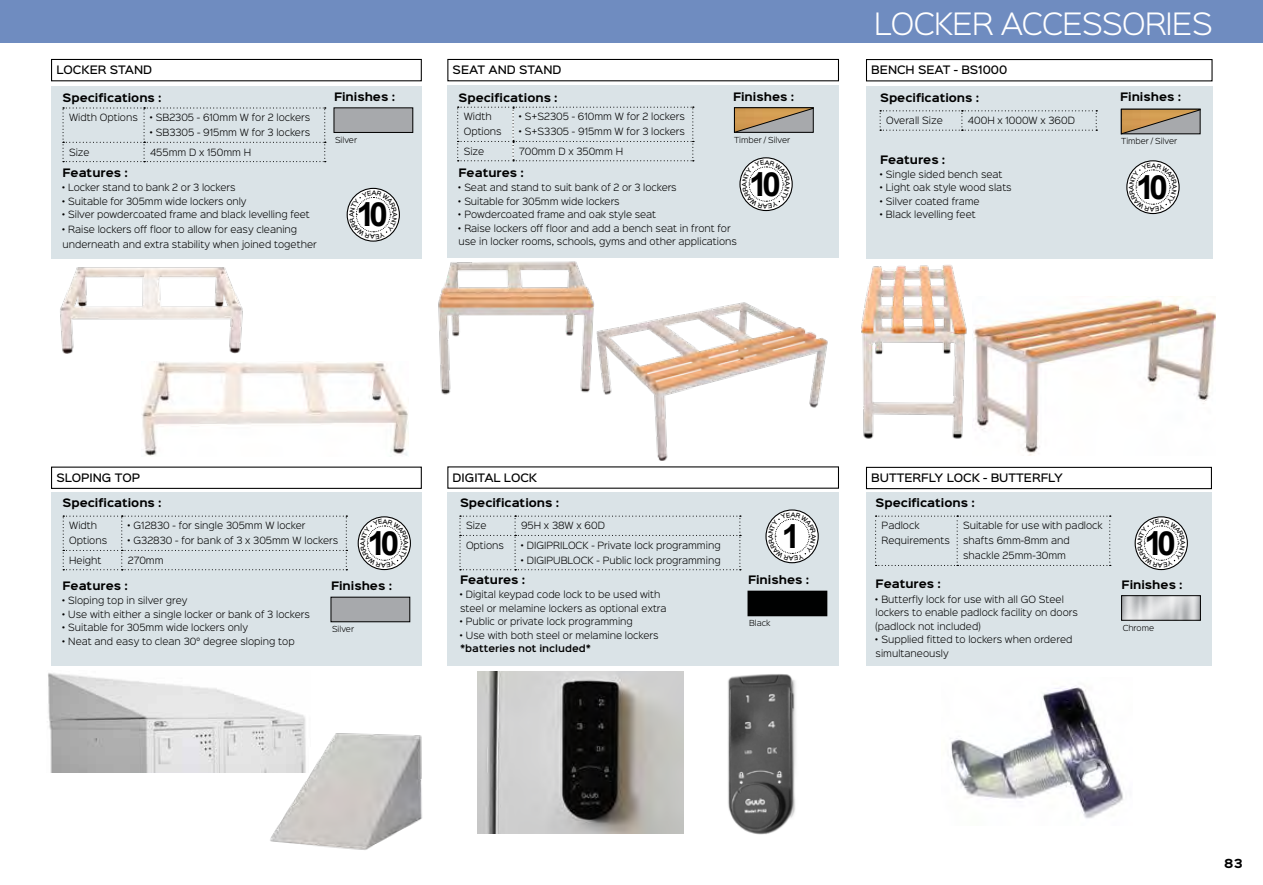
<style>
.page{position:relative;width:1263px;height:885px;background:#fff}
.page>*{position:absolute;margin:0;border:0;box-sizing:border-box;transform-origin:0 0}
.t1{font:700 33.15px "Arial";letter-spacing:-.16em;color:#000}
.t2{font:300 27.75px "Sinkin Sans 300";letter-spacing:-.02em;color:#fff}
.t3{font:700 11.25px "Sinkin Sans 700";color:#000}
.t4{font:700 10.5px "Sinkin Sans 700";color:#000}
.t5{font:500 10.5px "Sinkin Sans 500";color:#000}
.t6{font:300 9px/15px "Sinkin Sans 300";color:#000}
.t7{font:600 9px "Sinkin Sans 600";color:#000}
.t8{font:300 7.5px "Sinkin Sans 300";color:#000}
</style>
<div class="page">
<div style="left:51px;top:86px;width:370px;height:172px;background:#dae3e7"></div>
<div style="left:447px;top:85px;width:392px;height:172px;background:#dae3e7"></div>
<div style="left:866px;top:86px;width:346px;height:172px;background:#dae3e7"></div>
<div style="left:1126px;top:160px;width:53px;height:54px;border:1px solid #000;border-radius:50%"></div>
<div style="left:51px;top:492px;width:370px;height:173px;background:#dae3e7"></div>
<div style="left:358px;top:516px;width:53px;height:54px;border:1px solid #000;border-radius:50%"></div>
<div style="left:447px;top:492px;width:392px;height:173px;background:#dae3e7"></div>
<svg style="left:766px;top:510px;width:52px;height:52px"></svg>
<div style="left:765px;top:509px;width:54px;height:54px;border:1px solid #000;border-radius:50%"></div>
<img style="left:48px;top:673px;width:258px;height:99px">
<img style="left:60px;top:267px;width:183px;height:87px">
<img style="left:142px;top:362px;width:266px;height:94px">
<img style="left:438px;top:261px;width:157px;height:134px">
<img style="left:596px;top:302px;width:232px;height:159px">
<img style="left:861px;top:264px;width:106px;height:175px">
<img style="left:973px;top:296px;width:243px;height:159px">
<svg style="left:880px;top:110px;width:217px;height:21px"></svg>
<div style="left:866px;top:492px;width:346px;height:174px;background:#dae3e7"></div>
<svg style="left:875px;top:515px;width:236px;height:51px"></svg>
<svg style="left:1135px;top:517px;width:52px;height:52px"></svg>
<div style="left:1134px;top:516px;width:54px;height:54px;border:1px solid #000;border-radius:50%"></div>
<img style="left:950px;top:687px;width:173px;height:132px">
<img style="left:477px;top:671px;width:206px;height:162px">
<img style="left:728px;top:674px;width:68px;height:161px">
<div style="left:334px;top:108px;width:79px;height:24px;background:#a7a9ac"></div>
<div style="left:334px;top:107px;width:79px;height:26px;border:1px solid #000"></div>
<div style="left:347px;top:188px;width:53px;height:53px;border:1px solid #000;border-radius:50%"></div>
<svg style="left:740px;top:158px;width:52px;height:52px"></svg>
<div style="left:739px;top:157px;width:54px;height:54px;border:1px solid #000;border-radius:50%"></div>
<svg style="left:734px;top:107px;width:80px;height:26px"></svg>
<svg style="left:1120px;top:108px;width:81px;height:27px"></svg>
<div style="left:331px;top:597px;width:79px;height:24px;background:#a7a9ac"></div>
<div style="left:331px;top:596px;width:79px;height:26px;border:1px solid #000"></div>
<img style="left:268px;top:730px;width:154px;height:120px">
<div style="left:748px;top:591px;width:79px;height:24px;background:#000101"></div>
<div style="left:748px;top:590px;width:79px;height:26px;border:1px solid #000"></div>
<img style="left:1123px;top:597px;width:76px;height:21px">
<div style="left:1121px;top:595px;width:80px;height:25px;border:1px solid #000"></div>
<div style="left:0;top:0;width:1263px;height:43px;background:#6f8cc0"></div>
<div style="left:447px;top:59px;width:392px;height:22px;border:1px solid #000"></div>
<svg style="left:457px;top:107px;width:237px;height:54px"></svg>
<div style="left:51px;top:59px;width:371px;height:22px;border:1px solid #000"></div>
<div style="left:866px;top:59px;width:346px;height:22px;border:1px solid #000"></div>
<svg style="left:63px;top:515px;width:284px;height:55px"></svg>
<div style="left:51px;top:466px;width:371px;height:23px;border:1px solid #000"></div>
<svg style="left:459px;top:515px;width:282px;height:55px"></svg>
<svg style="left:63px;top:107px;width:263px;height:55px"></svg>
<div style="left:866px;top:467px;width:346px;height:22px;border:1px solid #000"></div>
<svg style="left:1129px;top:163px;width:48px;height:48px"></svg>
<svg style="left:360px;top:519px;width:48px;height:48px"></svg>
<svg style="left:768px;top:512px;width:48px;height:48px"></svg>
<svg style="left:1137px;top:519px;width:48px;height:48px"></svg>
<svg style="left:349px;top:190px;width:48px;height:49px"></svg>
<svg style="left:742px;top:160px;width:48px;height:48px"></svg>
<h2 class="t2" style="left:874px;top:1px;width:340px">LOCKER ACCESSORIES</h2>
<p class="t5" style="left:56px;top:61px;width:97px">LOCKER STAND</p>
<p class="t5" style="left:871px;top:61px;width:138px">BENCH SEAT - BS1000</p>
<p class="t5" style="left:453px;top:61px;width:110px">SEAT AND STAND</p>
<p class="t6" style="left:464px;top:109px;width:40px">Width<br>Options</p>
<p class="t6" style="left:519px;top:109px;width:167px">• S+S2305 - 610mm W for 2 lockers</p>
<p class="t4" style="left:334px;top:91px;width:63px">Finishes :</p>
<p class="t4" style="left:733px;top:91px;width:63px">Finishes :</p>
<p class="t4" style="left:63px;top:92px;width:101px">Specifications :</p>
<p class="t4" style="left:459px;top:92px;width:101px">Specifications :</p>
<p class="t4" style="left:880px;top:92px;width:101px">Specifications :</p>
<p class="t6" style="left:69px;top:109px;width:70px">Width Options</p>
<p class="t6" style="left:150px;top:109px;width:162px">• SB2305 - 610mm W for 2 lockers</p>
<p class="t6" style="left:150px;top:124px;width:162px">• SB3305 - 915mm W for 3 lockers</p>
<p class="t6" style="left:69px;top:144px;width:22px">Size</p>
<p class="t6" style="left:150px;top:144px;width:103px">455mm D x 150mm H</p>
<p class="t6" style="left:886px;top:112px;width:58px">Overall Size</p>
<p class="t6" style="left:968px;top:112px;width:108px">400H x 1000W x 360D</p>
<p class="t6" style="left:519px;top:124px;width:167px">• S+S3305 - 915mm W for 3 lockers</p>
<p class="t8" style="left:734px;top:134px;width:57px">Timber / Silver</p>
<p class="t8" style="left:335px;top:134px;width:23px">Silver</p>
<p class="t6" style="left:464px;top:143px;width:22px">Size</p>
<p class="t6" style="left:519px;top:143px;width:105px">700mm D x 350mm H</p>
<p class="t4" style="left:880px;top:154px;width:67px">Features :</p>
<p class="t4" style="left:63px;top:167px;width:67px">Features :</p>
<p class="t6" style="left:63px;top:179px;width:174px">• Locker stand to bank 2 or 3 lockers</p>
<p class="t6" style="left:63px;top:193px;width:185px">• Suitable for 305mm wide lockers only</p>
<p class="t6" style="left:63px;top:206px;width:249px">• Silver powdercoated frame and black levelling feet</p>
<p class="t6" style="left:63px;top:221px;width:256px">• Raise lockers off floor to allow for easy cleaning underneath and extra stability when joined together</p>
<h1 class="t1" style="left:356px;top:192px;width:33px">10</h1>
<p class="t4" style="left:459px;top:167px;width:67px">Features :</p>
<p class="t6" style="left:459px;top:179px;width:220px">• Seat and stand to suit bank of 2 or 3 lockers</p>
<p class="t6" style="left:459px;top:193px;width:163px">• Suitable for 305mm wide lockers</p>
<p class="t6" style="left:459px;top:206px;width:199px">• Powdercoated frame and oak style seat</p>
<p class="t6" style="left:459px;top:221px;width:280px;line-height:13.5px">• Raise lockers off floor and add a bench seat in front for use in locker rooms, schools, gyms and other applications</p>
<h1 class="t1" style="left:749px;top:162px;width:33px">10</h1>
<p class="t6" style="left:880px;top:166px;width:124px">• Single sided bench seat</p>
<p class="t6" style="left:880px;top:179px;width:133px">• Light oak style wood slats</p>
<p class="t6" style="left:880px;top:193px;width:101px">• Silver coated frame</p>
<p class="t6" style="left:880px;top:206px;width:97px">• Black levelling feet</p>
<p class="t4" style="left:1120px;top:91px;width:63px">Finishes :</p>
<p class="t8" style="left:1121px;top:135px;width:57px">Timber / Silver</p>
<h1 class="t1" style="left:1136px;top:165px;width:33px">10</h1>
<p class="t5" style="left:56px;top:468px;width:85px">SLOPING TOP</p>
<p class="t5" style="left:453px;top:468px;width:86px">DIGITAL LOCK</p>
<p class="t5" style="left:871px;top:469px;width:193px">BUTTERFLY LOCK - BUTTERFLY</p>
<p class="t4" style="left:63px;top:497px;width:101px">Specifications :</p>
<p class="t4" style="left:460px;top:497px;width:101px">Specifications :</p>
<p class="t4" style="left:876px;top:497px;width:101px">Specifications :</p>
<p class="t6" style="left:69px;top:517px;width:40px">Width<br>Options</p>
<p class="t6" style="left:128px;top:517px;width:179px">• G12830 - for single 305mm W locker</p>
<p class="t6" style="left:128px;top:532px;width:212px">• G32830 - for bank of 3 x 305mm W lockers</p>
<p class="t6" style="left:69px;top:552px;width:34px">Height</p>
<p class="t6" style="left:128px;top:552px;width:37px">270mm</p>
<p class="t6" style="left:466px;top:517px;width:22px">Size</p>
<p class="t6" style="left:521px;top:517px;width:85px">95H x 38W x 60D</p>
<p class="t6" style="left:466px;top:537px;width:40px">Options</p>
<p class="t6" style="left:521px;top:537px;width:201px">• DIGIPRILOCK - Private lock programming</p>
<p class="t6" style="left:521px;top:552px;width:201px">• DIGIPUBLOCK - Public lock programming</p>
<h1 class="t1" style="left:367px;top:521px;width:33px">10</h1>
<h1 class="t1" style="left:782px;top:514px;width:20px">1</h1>
<p class="t6" style="left:882px;top:517px;width:70px">Padlock<br>Requirements</p>
<p class="t6" style="left:963px;top:517px;width:141px">Suitable for use with padlock shafts 6mm-8mm and shackle 25mm-30mm</p>
<h1 class="t1" style="left:1144px;top:521px;width:33px">10</h1>
<p class="t4" style="left:63px;top:580px;width:67px">Features :</p>
<p class="t4" style="left:331px;top:580px;width:63px">Finishes :</p>
<p class="t6" style="left:63px;top:592px;width:126px">• Sloping top in silver grey</p>
<p class="t6" style="left:63px;top:605px;width:249px">• Use with either a single locker or bank of 3 lockers</p>
<p class="t6" style="left:63px;top:619px;width:187px">• Suitable for 305mm wide lockers only</p>
<p class="t6" style="left:63px;top:632px;width:234px">• Neat and easy to clean 30° degree sloping top</p>
<p class="t8" style="left:332px;top:623px;width:23px">Silver</p>
<p class="t4" style="left:460px;top:574px;width:67px">Features :</p>
<p class="t4" style="left:748px;top:574px;width:63px">Finishes :</p>
<p class="t6" style="left:460px;top:587px;width:208px;line-height:13.5px">• Digital keypad code lock to be used with steel or melamine lockers as optional extra</p>
<p class="t6" style="left:460px;top:613px;width:174px">• Public or private lock programming</p>
<p class="t6" style="left:460px;top:626px;width:200px">• Use with both steel or melamine lockers</p>
<p class="t7" style="left:460px;top:640px;width:132px">*batteries not included*</p>
<p class="t8" style="left:749px;top:617px;width:23px">Black</p>
<p class="t4" style="left:876px;top:578px;width:67px">Features :</p>
<p class="t4" style="left:1121px;top:578px;width:63px">Finishes :</p>
<p class="t6" style="left:876px;top:591px;width:204px;line-height:13.5px">• Butterfly lock for use with all GO Steel lockers to enable padlock facility on doors (padlock not included)</p>
<p class="t6" style="left:876px;top:632px;width:198px;line-height:13.5px">• Supplied fitted to lockers when ordered simultaneously</p>
<p class="t8" style="left:1123px;top:621px;width:33px">Chrome</p>
<p class="t3" style="left:1224px;top:857px;width:20px">83</p>
</div>
